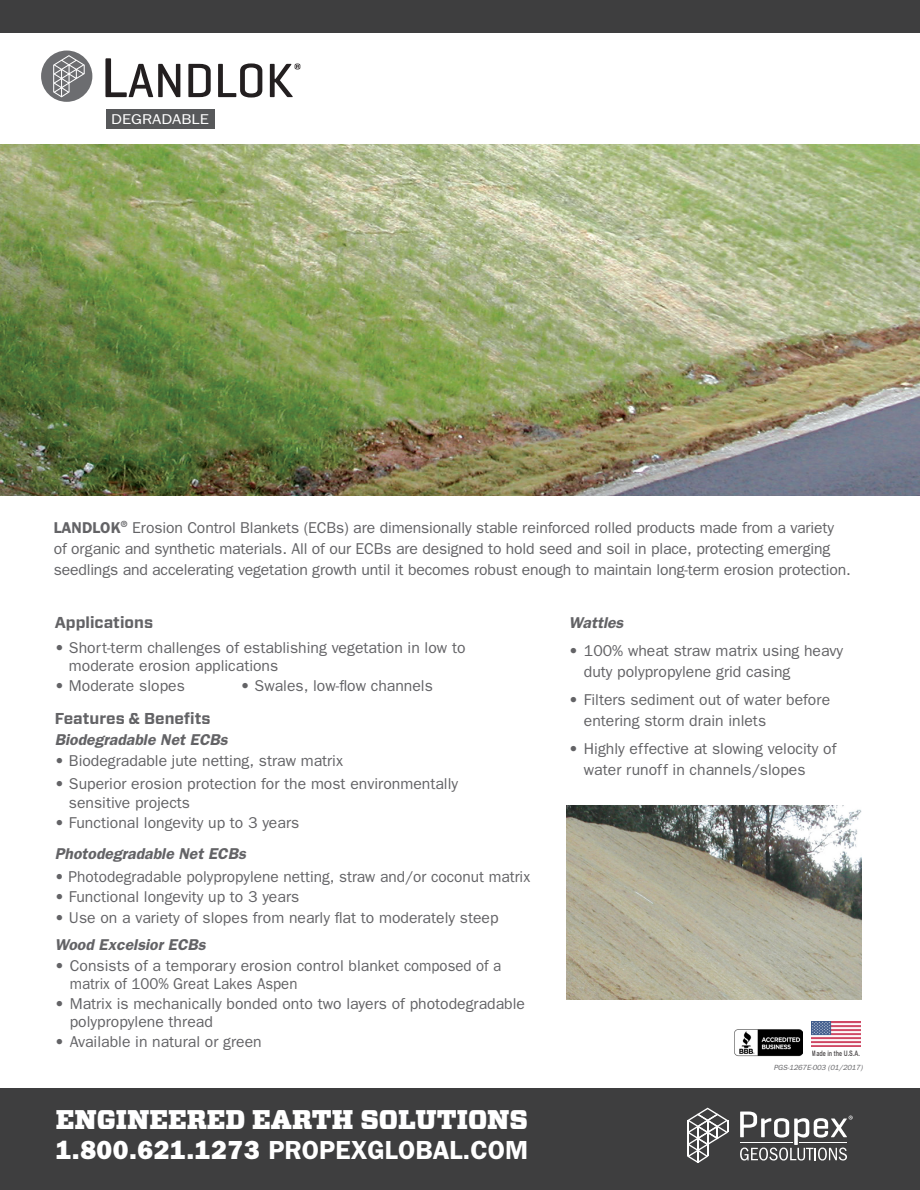
<style>
.page{position:relative;width:920px;height:1190px;background:#fff}
.page>*{position:absolute;margin:0;border:0;box-sizing:border-box;transform-origin:0 0}
.t1{font:900 27px "Vitesse";color:#fff}
.t2{font:600 26.25px "Franklin Gothic";color:#fff}
.body{font:15.75px/21px "Franklin Gothic";color:#636366}
.body-2{font:italic 600 15.75px "Franklin Gothic";color:#636366}
.body-3{font:700 15.75px "Vitesse Sans";color:#636366}
.t3{font:14.25px "Franklin Gothic";color:#fff;scale:1.15 1}
.t4{font:italic 7.5px "Franklin Gothic";letter-spacing:-.01em;color:#636366}
.t5{font:700 7.5px "Arial Narrow";color:#231f20;scale:.9 1}
.s1{font-weight:600}
.s2{font-weight:800}
</style>
<div class="page">
<svg style="left:41px;top:51px;width:51px;height:51px"></svg>
<svg style="left:105px;top:58px;width:75px;height:39px"></svg>
<svg style="left:188px;top:64px;width:23px;height:33px"></svg>
<svg style="left:218px;top:63px;width:44px;height:34px"></svg>
<svg style="left:270px;top:64px;width:30px;height:33px"></svg>
<div style="left:106px;top:109px;width:108px;height:19px;background:#57585a"></div>
<img style="left:0;top:145px;width:919px;height:351px">
<img style="left:567px;top:805px;width:294px;height:194px">
<div style="left:0;top:0;width:920px;height:33px;background:#3e3e3f"></div>
<div style="left:0;top:1088px;width:920px;height:102px;background:#3e3e3f"></div>
<svg style="left:740px;top:1111px;width:113px;height:49px"></svg>
<svg style="left:687px;top:1107px;width:41px;height:56px"></svg>
<img style="left:811px;top:1021px;width:49px;height:26px">
<img style="left:735px;top:1029px;width:68px;height:27px">
<p class="t3" style="left:111px;top:111px;width:86px">DEGRADABLE</p>
<p class="body" style="left:54px;top:516px;width:799px"><span class="s1">LANDLOK</span><sup>®</sup> Erosion Control Blankets (ECBs) are dimensionally stable reinforced rolled products made from a variety of organic and synthetic materials. All of our ECBs are designed to hold seed and soil in place, protecting emerging seedlings and accelerating vegetation growth until it becomes robust enough to maintain long-term erosion protection.</p>
<p class="body-3" style="left:55px;top:612px;width:100px">Applications</p>
<p class="body" style="left:69px;top:638px;width:398px;line-height:18px;text-indent:-14px">• Short-term challenges of establishing vegetation in low to moderate erosion applications</p>
<p class="body" style="left:55px;top:675px;width:132px">• Moderate slopes</p>
<p class="body" style="left:240px;top:675px;width:194px">• Swales, low-flow channels</p>
<p class="body-3" style="left:55px;top:708px;width:157px">Features &amp; Benefits</p>
<p class="body-2" style="left:55px;top:731px;width:174px">Biodegradable Net ECBs</p>
<p class="body" style="left:55px;top:749px;width:290px">• Biodegradable jute netting, straw matrix</p>
<p class="body" style="left:55px;top:773px;width:405px">• Superior erosion protection for the most environmentally</p>
<p class="body" style="left:69px;top:791px;width:123px">sensitive projects</p>
<p class="body" style="left:55px;top:812px;width:246px">• Functional longevity up to 3 years</p>
<p class="body-2" style="left:55px;top:844px;width:193px">Photodegradable Net ECBs</p>
<p class="body" style="left:55px;top:866px;width:477px">• Photodegradable polypropylene netting, straw and/or coconut matrix</p>
<p class="body" style="left:55px;top:886px;width:246px">• Functional longevity up to 3 years</p>
<p class="body" style="left:55px;top:906px;width:445px">• Use on a variety of slopes from nearly flat to moderately steep</p>
<p class="body-2" style="left:55px;top:935px;width:152px">Wood Excelsior ECBs</p>
<p class="body" style="left:70px;top:956px;width:433px;line-height:18px;text-indent:-15px">• Consists of a temporary erosion control blanket composed of a matrix of 100% Great Lakes Aspen</p>
<p class="body" style="left:70px;top:994px;width:457px;line-height:18px;text-indent:-15px">• Matrix is mechanically bonded onto two layers of photodegradable polypropylene thread</p>
<p class="body" style="left:55px;top:1031px;width:208px">• Available in natural or green</p>
<p class="body-2" style="left:569px;top:614px;width:56px">Wattles</p>
<p class="body" style="left:584px;top:640px;width:261px;text-indent:-15px">• 100% wheat straw matrix using heavy duty polypropylene grid casing</p>
<p class="body" style="left:584px;top:689px;width:248px;text-indent:-15px">• Filters sediment out of water before entering storm drain inlets</p>
<p class="body" style="left:584px;top:737px;width:254px;text-indent:-15px">• Highly effective at slowing velocity of water runoff in channels/slopes</p>
<p class="t5" style="left:812px;top:1047px;width:55px">Made in the U.S.A.</p>
<p class="t1" style="left:56px;top:1101px;width:474px">ENGINEERED EARTH SOLUTIONS</p>
<p class="t2" style="left:56px;top:1134px;width:474px"><span class="s2">1.800.621.1273</span> PROPEXGLOBAL.COM</p>
<p class="t4" style="left:774px;top:1063px;width:90px">PGS-1267E-003 (01/2017)</p>
</div>
